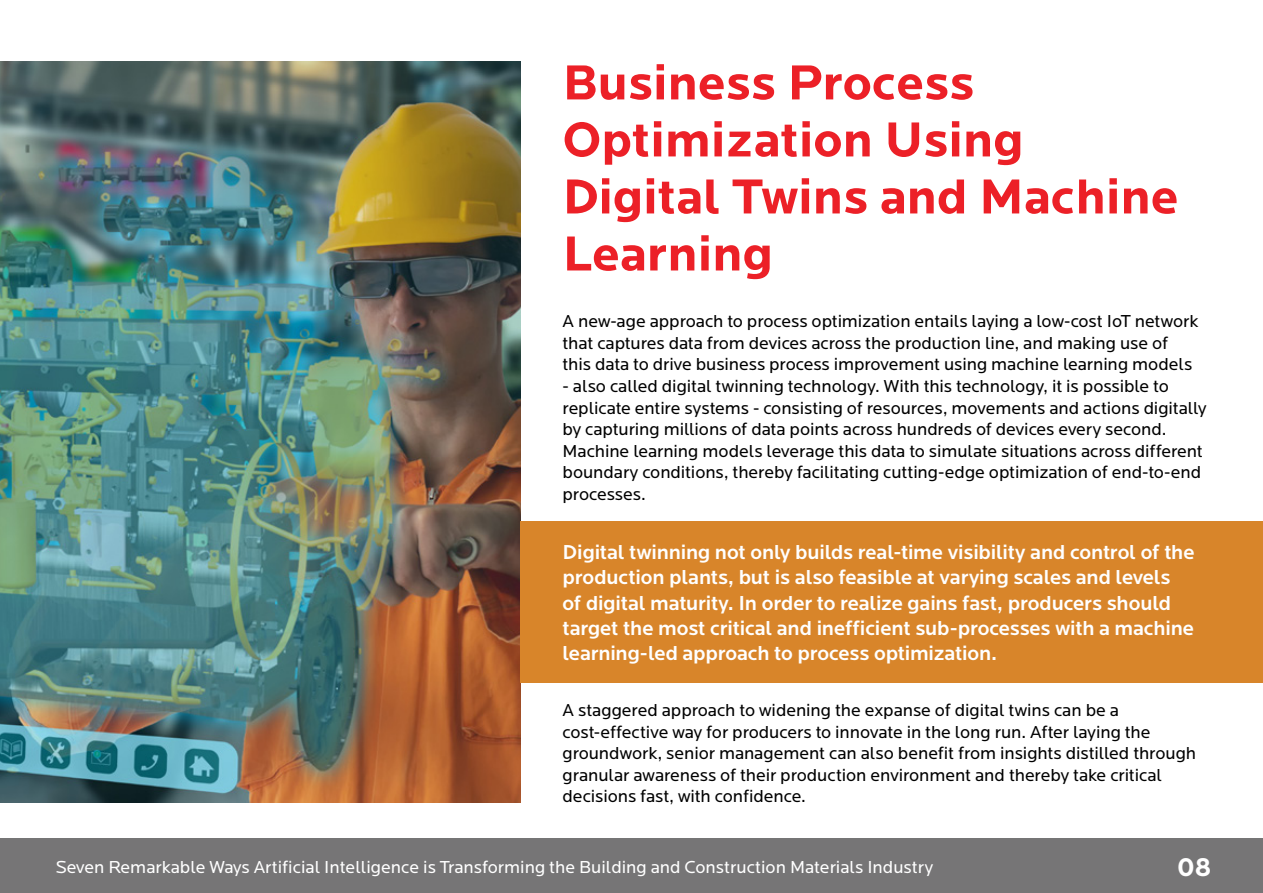
<style>
.page{position:relative;width:1263px;height:893px;background:#fff}
.page>*{position:absolute;margin:0;border:0;box-sizing:border-box;transform-origin:0 0}
.t1{font:700 51px/57px "Locator";color:#ec2027}
.t2{font:700 27px "Locator";color:#fff}
.t3{font:500 21px/25.2px "Locator";letter-spacing:-.01em;color:#fff}
.t4{font:18px/21.6px "Locator";letter-spacing:-.005em;color:#000}
.t5{font:18px "Locator";color:#fff}
</style>
<div class="page">
<img style="left:0;top:61px;width:520px;height:741px">
<div style="left:0;top:839px;width:1263px;height:54px;background:#767576"></div>
<div style="left:520px;top:521px;width:743px;height:161px;background:#d8852a"></div>
<h1 class="t1" style="left:562px;top:55px;width:617px">Business Process<br>Optimization Using<br>Digital Twins and Machine<br>Learning</h1>
<p class="t4" style="left:562px;top:311px;width:638px">A new-age approach to process optimization entails laying a low-cost IoT network that captures data from devices across the production line, and making use of this data to drive business process improvement using machine learning models</p>
<p class="t4" style="left:562px;top:376px;width:645px">- also called digital twinning technology. With this technology, it is possible to replicate entire systems - consisting of resources, movements and actions digitally by capturing millions of data points across hundreds of devices every second.<br>Machine learning models leverage this data to simulate situations across different boundary conditions, thereby facilitating cutting-edge optimization of end-to-end processes.</p>
<p class="t3" style="left:562px;top:540px;width:634px">Digital twinning not only builds real-time visibility and control of the production plants, but is also feasible at varying scales and levels of digital maturity. In order to realize gains fast, producers should target the most critical and inefficient sub-processes with a machine learning-led approach to process optimization.</p>
<p class="t4" style="left:562px;top:700px;width:635px">A staggered approach to widening the expanse of digital twins can be a cost-effective way for producers to innovate in the long run. After laying the groundwork, senior management can also benefit from insights distilled through granular awareness of their production environment and thereby take critical decisions fast, with confidence.</p>
<p class="t5" style="left:55px;top:857px;width:879px">Seven Remarkable Ways Artificial Intelligence is Transforming the Building and Construction Materials Industry</p>
<h2 class="t2" style="left:1177px;top:852px;width:36px">08</h2>
</div>
